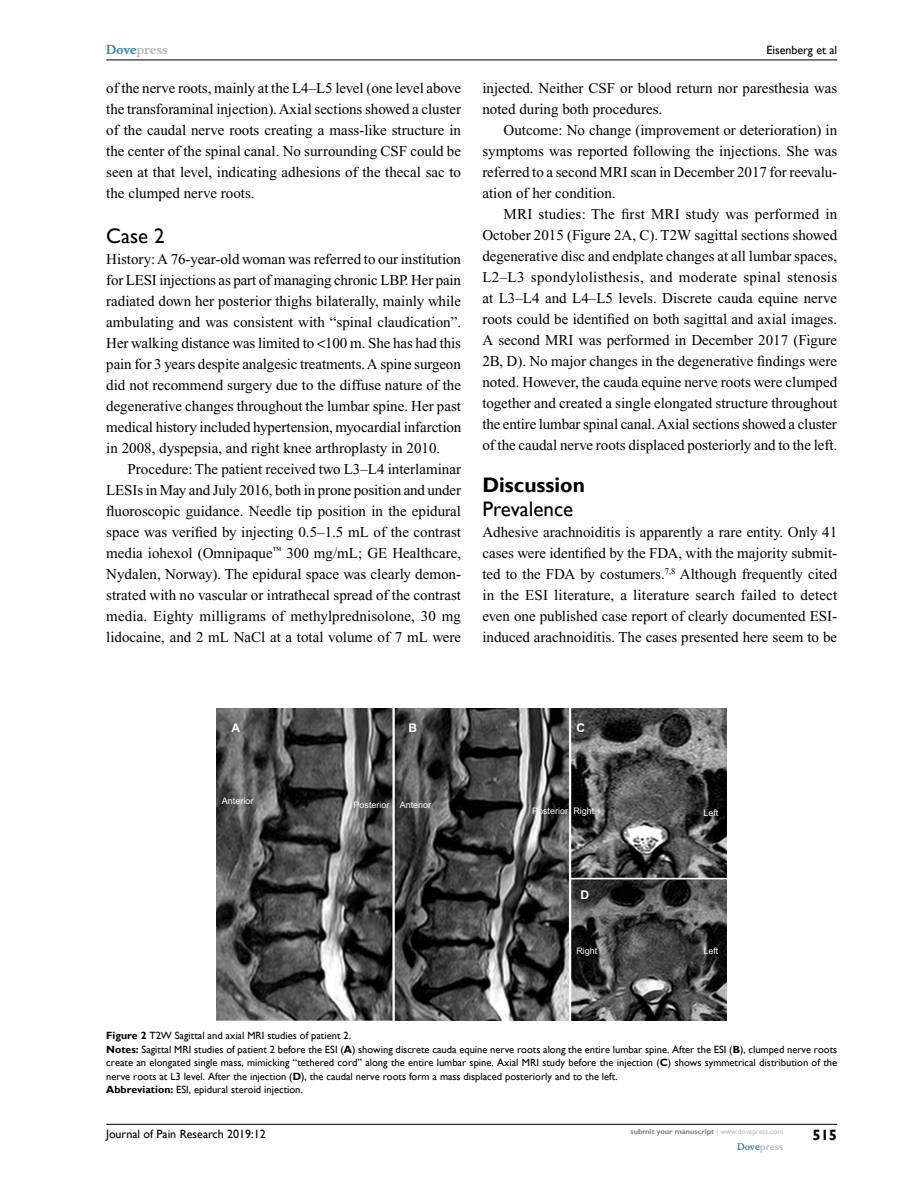
<style>
.page{position:relative;width:918px;height:1188px;background:#fff}
.page>*{position:absolute;margin:0;border:0;box-sizing:border-box;transform-origin:0 0}
.t1{font:21px "Gill Sans";color:#000}
.t2{font:700 21px "Gill Sans";color:#000}
.t3{font:15px/21px "Times New Roman";color:#000;text-align:justify}
.t4{font:700 15px "Gill Sans";color:#000}
.t5{font:12px "Gill Sans";color:#000}
.t6{font:700 12px "Musee";color:#b8babc}
.t7{font:700 12px "Arial";color:#fff}
.t8{font:10.5px/13.5px "Gill Sans";color:#000}
.t9{font:9px "Arial";color:#fff}
.t10{font:700 9px "Musee";color:#b8babc}
.t11{font:700 7.5px "Gill Sans";color:#808285}
.s1{color:#3785ad}
.s2{font-weight:700}
.s3{font-weight:400;color:#b8babc}
</style>
<div class="page">
<hr style="left:106px;top:1124px;width:731px;height:1px;background:#000">
<hr style="left:106px;top:60px;width:731px;height:1px;background:#000">
<img style="left:217px;top:708px;width:510px;height:313px">
<p class="t6" style="left:106px;top:43px;width:63px"><span class="s1">Dove</span>press</p>
<p class="t3" style="left:106px;top:77px;width:356px">of the nerve roots, mainly at the L4–L5 level (one level above the transforaminal injection). Axial sections showed a cluster of the caudal nerve roots creating a mass-like structure in the center of the spinal canal. No surrounding CSF could be seen at that level, indicating adhesions of the thecal sac to the clumped nerve roots.</p>
<h1 class="t1" style="left:106px;top:223px;width:60px">Case 2</h1>
<p class="t3" style="left:106px;top:248px;width:357px">History: A 76-year-old woman was referred to our institution for LESI injections as part of managing chronic LBP. Her pain radiated down her posterior thighs bilaterally, mainly while ambulating and was consistent with “spinal claudication”.<br>Her walking distance was limited to 100 m. She has had this pain for 3 years despite analgesic treatments. A spine surgeon did not recommend surgery due to the diffuse nature of the degenerative changes throughout the lumbar spine. Her past medical history included hypertension, myocardial infarction in 2008, dyspepsia, and right knee arthroplasty in 2010.</p>
<p class="t3" style="left:106px;top:458px;width:356px;text-indent:21px">Procedure: The patient received two L3–L4 interlaminar LESIs in May and July 2016, both in prone position and under fluoroscopic guidance. Needle tip position in the epidural space was verified by injecting 0.5–1.5 mL of the contrast media iohexol (Omnipaque<sup>™</sup> 300 mg/mL; GE Healthcare, Nydalen, Norway). The epidural space was clearly demon&shy;strated with no vascular or intrathecal spread of the contrast media. Eighty milligrams of methylprednisolone, 30 mg lidocaine, and 2 mL NaCl at a total volume of 7 mL were</p>
<p class="t5" style="left:766px;top:43px;width:72px">Eisenberg et al</p>
<p class="t3" style="left:482px;top:77px;width:356px">injected. Neither CSF or blood return nor paresthesia was noted during both procedures.</p>
<p class="t3" style="left:482px;top:119px;width:356px;text-indent:21px">Outcome: No change (improvement or deterioration) in symptoms was reported following the injections. She was referred to a second MRI scan in December 2017 for reevalu&shy;ation of her condition.</p>
<p class="t3" style="left:482px;top:203px;width:356px;text-indent:21px">MRI studies: The first MRI study was performed in October 2015 (Figure 2A, C). T2W sagittal sections showed degenerative disc and endplate changes at all lumbar spaces, L2–L3 spondylolisthesis, and moderate spinal stenosis at L3–L4 and L4–L5 levels. Discrete cauda equine nerve roots could be identified on both sagittal and axial images.<br>A second MRI was performed in December 2017 (Figure 2B, D). No major changes in the degenerative findings were noted. However, the cauda equine nerve roots were clumped together and created a single elongated structure throughout the entire lumbar spinal canal. Axial sections showed a cluster of the caudal nerve roots displaced posteriorly and to the left.</p>
<h1 class="t2" style="left:482px;top:472px;width:104px">Discussion</h1>
<h1 class="t1" style="left:482px;top:496px;width:92px">Prevalence</h1>
<p class="t3" style="left:482px;top:521px;width:356px">Adhesive arachnoiditis is apparently a rare entity. Only 41 cases were identified by the FDA, with the majority submit&shy;ted to the FDA by costumers.<sup>7,8</sup> Although frequently cited in the ESI literature, a literature search failed to detect even one published case report of clearly documented ESI&shy;induced arachnoiditis. The cases presented here seem to be</p>
<p class="t7" style="left:231px;top:720px;width:10px">A</p>
<p class="t7" style="left:408px;top:720px;width:10px">B</p>
<p class="t9" style="left:222px;top:795px;width:33px">Anterior</p>
<p class="t9" style="left:354px;top:799px;width:79px">Posterior Anterior</p>
<p class="t7" style="left:576px;top:720px;width:10px">C</p>
<p class="t9" style="left:532px;top:804px;width:64px">Posterior Right</p>
<p class="t9" style="left:703px;top:807px;width:17px">Left</p>
<p class="t7" style="left:580px;top:887px;width:10px">D</p>
<p class="t9" style="left:576px;top:945px;width:23px">Right</p>
<p class="t9" style="left:703px;top:945px;width:17px">Left</p>
<p class="t8" style="left:106px;top:1029px;width:733px"><span class="s2">Figure 2</span> T2W Sagittal and axial MRI studies of patient 2.<br><span class="s2">Notes:</span> Sagittal MRI studies of patient 2 before the ESI (<span class="s2">A</span>) showing discrete cauda equine nerve roots along the entire lumbar spine. After the ESI (<span class="s2">B</span>), clumped nerve roots create an elongated single mass, mimicking “tethered cord” along the entire lumbar spine. Axial MRI study before the injection (<span class="s2">C</span>) shows symmetrical distribution of the nerve roots at L3 level. After the injection (<span class="s2">D</span>), the caudal nerve roots form a mass displaced posteriorly and to the left.<br><span class="s2">Abbreviation:</span> ESI, epidural steroid injection.</p>
<p class="t5" style="left:106px;top:1127px;width:161px">Journal of Pain Research 2019:12</p>
<p class="t11" style="left:631px;top:1127px;width:154px">submit your manuscript <span class="s3">| www.dovepress.com</span></p>
<p class="t10" style="left:737px;top:1141px;width:48px"><span class="s1">Dove</span>press</p>
<p class="t4" style="left:812px;top:1126px;width:26px">515</p>
</div>
